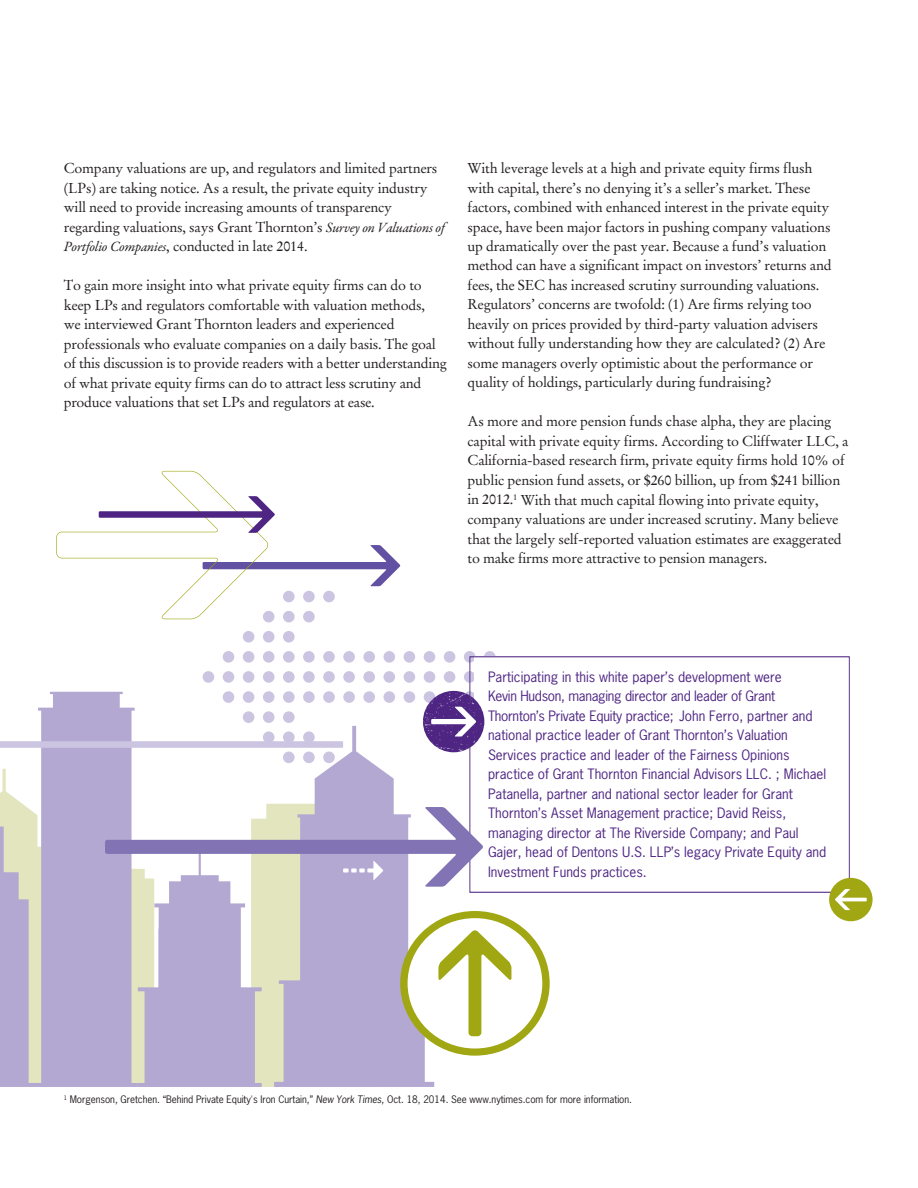
<style>
.page{position:relative;width:918px;height:1188px;background:#fff}
.page>*{position:absolute;margin:0;border:0;box-sizing:border-box;transform-origin:0 0}
._21_Body_text{font:14.25px/19.5px "Stempel Garamond";letter-spacing:-.015em;color:#231f20}
._61b_Callout_2_head{font:13.5px/19.5px "News Gothic";color:#4e2582}
.fine_print_and_footn{font:9.75px "News Gothic";letter-spacing:-.005em;color:#231f20}
.s1{font-family:"Garamond Premr Pro";font-style:italic}
.s2{font-style:italic}
</style>
<div class="page">
<div style="left:303px;top:611px;width:12px;height:11px;background:#ccc5e1;border-radius:50%"></div>
<div style="left:283px;top:611px;width:12px;height:11px;background:#ccc5e1;border-radius:50%"></div>
<div style="left:263px;top:611px;width:12px;height:11px;background:#ccc5e1;border-radius:50%"></div>
<div style="left:283px;top:631px;width:12px;height:12px;background:#ccc5e1;border-radius:50%"></div>
<div style="left:263px;top:631px;width:12px;height:12px;background:#ccc5e1;border-radius:50%"></div>
<div style="left:243px;top:631px;width:11px;height:12px;background:#ccc5e1;border-radius:50%"></div>
<div style="left:484px;top:651px;width:12px;height:12px;background:#ccc5e1;border-radius:50%"></div>
<div style="left:464px;top:651px;width:11px;height:12px;background:#ccc5e1;border-radius:50%"></div>
<div style="left:444px;top:651px;width:11px;height:12px;background:#ccc5e1;border-radius:50%"></div>
<div style="left:424px;top:651px;width:11px;height:12px;background:#ccc5e1;border-radius:50%"></div>
<div style="left:404px;top:651px;width:11px;height:12px;background:#ccc5e1;border-radius:50%"></div>
<div style="left:383px;top:651px;width:12px;height:12px;background:#ccc5e1;border-radius:50%"></div>
<div style="left:363px;top:651px;width:12px;height:12px;background:#ccc5e1;border-radius:50%"></div>
<div style="left:343px;top:651px;width:12px;height:12px;background:#ccc5e1;border-radius:50%"></div>
<div style="left:323px;top:651px;width:12px;height:12px;background:#ccc5e1;border-radius:50%"></div>
<div style="left:303px;top:651px;width:12px;height:12px;background:#ccc5e1;border-radius:50%"></div>
<div style="left:283px;top:651px;width:12px;height:12px;background:#ccc5e1;border-radius:50%"></div>
<div style="left:263px;top:651px;width:12px;height:12px;background:#ccc5e1;border-radius:50%"></div>
<div style="left:243px;top:651px;width:11px;height:12px;background:#ccc5e1;border-radius:50%"></div>
<div style="left:223px;top:651px;width:11px;height:12px;background:#ccc5e1;border-radius:50%"></div>
<div style="left:464px;top:671px;width:11px;height:12px;background:#ccc5e1;border-radius:50%"></div>
<div style="left:444px;top:671px;width:11px;height:12px;background:#ccc5e1;border-radius:50%"></div>
<div style="left:424px;top:671px;width:11px;height:12px;background:#ccc5e1;border-radius:50%"></div>
<div style="left:404px;top:671px;width:11px;height:12px;background:#ccc5e1;border-radius:50%"></div>
<div style="left:383px;top:671px;width:12px;height:12px;background:#ccc5e1;border-radius:50%"></div>
<div style="left:363px;top:671px;width:12px;height:12px;background:#ccc5e1;border-radius:50%"></div>
<div style="left:343px;top:671px;width:12px;height:12px;background:#ccc5e1;border-radius:50%"></div>
<div style="left:323px;top:671px;width:12px;height:12px;background:#ccc5e1;border-radius:50%"></div>
<div style="left:303px;top:671px;width:12px;height:12px;background:#ccc5e1;border-radius:50%"></div>
<div style="left:283px;top:671px;width:12px;height:12px;background:#ccc5e1;border-radius:50%"></div>
<div style="left:263px;top:671px;width:12px;height:12px;background:#ccc5e1;border-radius:50%"></div>
<div style="left:243px;top:671px;width:11px;height:12px;background:#ccc5e1;border-radius:50%"></div>
<div style="left:223px;top:671px;width:11px;height:12px;background:#ccc5e1;border-radius:50%"></div>
<div style="left:203px;top:671px;width:11px;height:12px;background:#ccc5e1;border-radius:50%"></div>
<svg style="left:56px;top:471px;width:344px;height:148px"></svg>
<div style="left:474px;top:657px;width:380px;height:199px;background:#fff"></div>
<div style="left:469px;top:656px;width:381px;height:237px;border:1px solid #4e2582"></div>
<svg style="left:829px;top:878px;width:44px;height:43px"></svg>
<svg style="left:0;top:691px;width:550px;height:396px"></svg>
<p class="_21_Body_text" style="left:64px;top:159px;width:382px">Company valuations are up, and regulators and limited partners (LPs) are taking notice. As a result, the private equity industry will need to provide increasing amounts of transparency regarding valuations, says Grant Thornton’s <span class="s1">Survey on Valuations of Portfolio Companies</span>, conducted in late 2014.</p>
<p class="_21_Body_text" style="left:64px;top:275px;width:385px">To gain more insight into what private equity firms can do to keep LPs and regulators comfortable with valuation methods,<br>we interviewed Grant Thornton leaders and experienced professionals who evaluate companies on a daily basis. The goal of this discussion is to provide readers with a better understanding of what private equity firms can do to attract less scrutiny and produce valuations that set LPs and regulators at ease.</p>
<p class="_21_Body_text" style="left:468px;top:158px;width:366px">With leverage levels at a high and private equity firms flush with capital, there’s no denying it’s a seller’s market. These factors, combined with enhanced interest in the private equity space, have been major factors in pushing company valuations up dramatically over the past year. Because a fund’s valuation method can have a significant impact on investors’ returns and fees, the SEC has increased scrutiny surrounding valuations.<br>Regulators’ concerns are twofold: (1) Are firms relying too heavily on prices provided by third-party valuation advisers without fully understanding how they are calculated? (2) Are some managers overly optimistic about the performance or quality of holdings, particularly during fundraising?</p>
<p class="_21_Body_text" style="left:468px;top:412px;width:382px">As more and more pension funds chase alpha, they are placing capital with private equity firms. According to Cliffwater LLC, a California-based research firm, private equity firms hold 10% of public pension fund assets, or $260 billion, up from $241 billion in 2012.<sup>1</sup> With that much capital flowing into private equity, company valuations are under increased scrutiny. Many believe that the largely self-reported valuation estimates are exaggerated to make firms more attractive to pension managers.</p>
<p class="_61b_Callout_2_head" style="left:488px;top:667px;width:340px">Participating in this white paper’s development were<br>Kevin Hudson, managing director and leader of Grant Thornton’s Private Equity practice; John Ferro, partner and national practice leader of Grant Thornton’s Valuation Services practice and leader of the Fairness Opinions practice of Grant Thornton Financial Advisors LLC. ; Michael Patanella, partner and national sector leader for Grant Thornton’s Asset Management practice; David Reiss, managing director at The Riverside Company; and Paul Gajer, head of Dentons U.S. LLP’s legacy Private Equity and Investment Funds practices.</p>
<p class="fine_print_and_footn" style="left:64px;top:1093px;width:570px"><sup>1</sup> Morgenson, Gretchen. “Behind Private Equity's Iron Curtain,” <span class="s2">New York Times</span>, Oct. 18, 2014. See www.nytimes.com for more information.</p>
</div>
